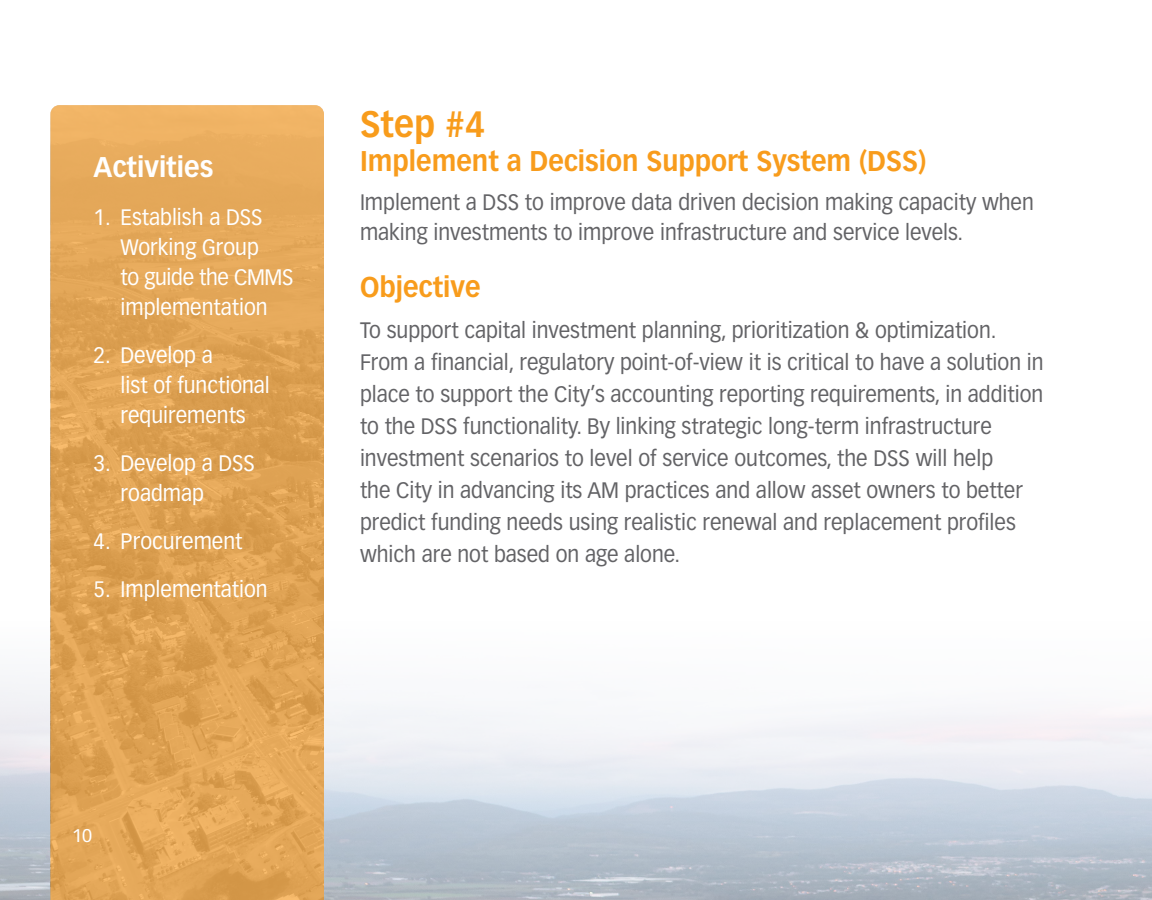
<style>
.page{position:relative;width:1152px;height:900px;background:#fff}
.page>*{position:absolute;margin:0;border:0;box-sizing:border-box;transform-origin:0 0}
.body_copy{font:700 36px "Vectora LT Std";color:#f89c1c;scale:.93 1}
.body_copy-2{font:700 28px "Vectora LT Std";color:#f89c1c;scale:.93 1}
.body_copy-3{font:700 28px "Vectora LT Std";color:#fff;scale:.93 1}
.body_copy-4{font:22px/32px "Vectora LT Std";color:#636366;scale:.93 1}
.t1{font:22px/30px "Vectora LT Std";color:#fff;scale:.93 1}
.subheader_16{font:18px "Vectora LT Std";color:#fff}
</style>
<div class="page">
<svg style="left:50px;top:105px;width:274px;height:795px;fill:#e3a658"></svg>
<p class="body_copy-3" style="left:94px;top:150px;width:130px">Activities</p>
<p class="t1" style="left:121px;top:202px;width:187px;text-indent:-27px">1. Establish a DSS<br>Working Group<br>to guide the CMMS implementation</p>
<p class="t1" style="left:121px;top:340px;width:162px;text-indent:-27px">2. Develop a<br>list of functional requirements</p>
<p class="t1" style="left:121px;top:448px;width:146px;text-indent:-27px">3. Develop a DSS roadmap</p>
<p class="t1" style="left:94px;top:526px;width:162px">4. Procurement</p>
<p class="t1" style="left:94px;top:574px;width:189px">5. Implementation</p>
<p class="body_copy" style="left:360px;top:103px;width:136px">Step #4</p>
<p class="body_copy-2" style="left:360px;top:144px;width:611px">Implement a Decision Support System (DSS)</p>
<p class="body_copy-4" style="left:360px;top:187px;width:726px;line-height:30px">Implement a DSS to improve data driven decision making capacity when making investments to improve infrastructure and service levels.</p>
<p class="body_copy-2" style="left:360px;top:270px;width:131px">Objective</p>
<p class="body_copy-4" style="left:360px;top:314px;width:737px">To support capital investment planning, prioritization &amp; optimization.<br>From a financial, regulatory point-of-view it is critical to have a solution in place to support the City’s accounting reporting requirements, in addition to the DSS functionality. By linking strategic long-term infrastructure investment scenarios to level of service outcomes, the DSS will help<br>the City in advancing its AM practices and allow asset owners to better predict funding needs using realistic renewal and replacement profiles which are not based on age alone.</p>
<p class="subheader_16" style="left:72px;top:825px;width:22px">10</p>
</div>
